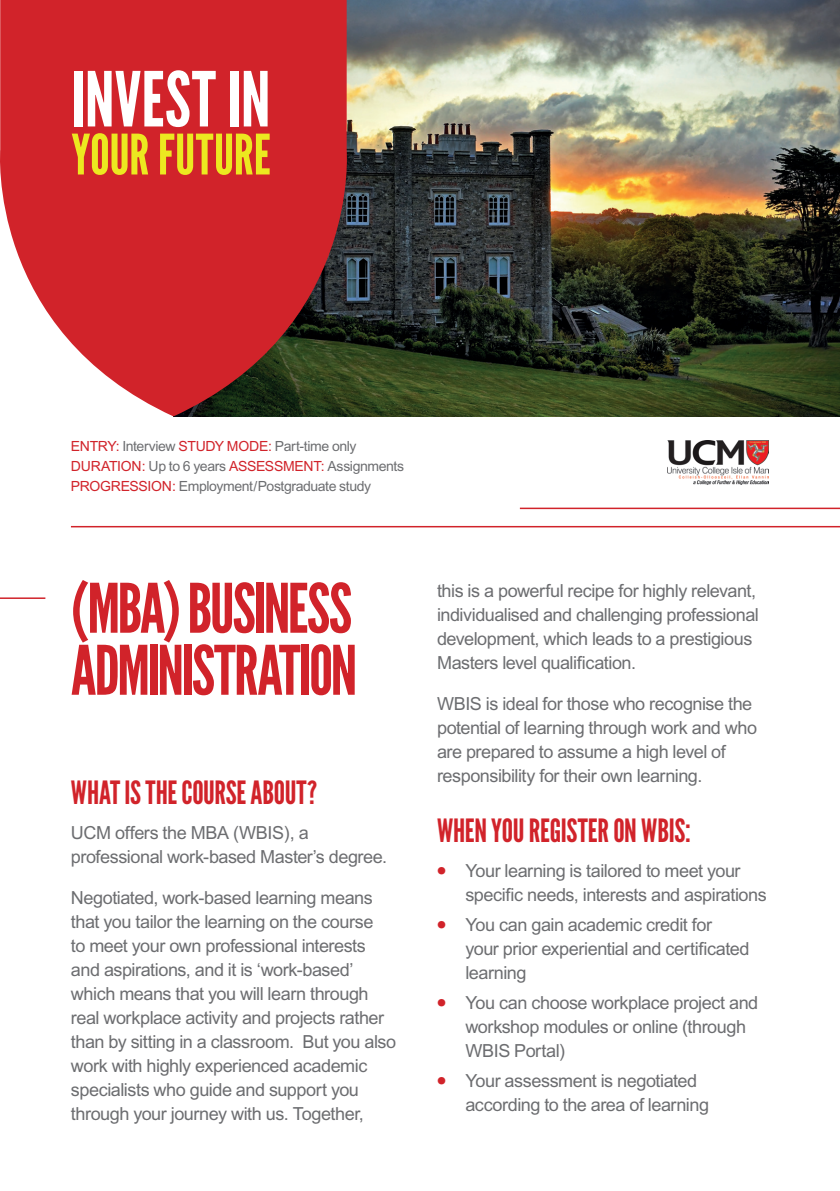
<style>
.page{position:relative;width:840px;height:1191px;background:#fff}
.page>*{position:absolute;margin:0;border:0;box-sizing:border-box;transform-origin:0 0}
.t1{font:75.6px "League Gothic";color:#fff}
.t2{font:68px/62px "League Gothic";letter-spacing:-.035em;color:#d1232a}
.t3{font:55.6px "League Gothic";letter-spacing:-.005em;color:#ece820}
.t4{font:32px "League Gothic";letter-spacing:-.01em;color:#d1232a}
.t5{font:18px/24px "RB Arial";letter-spacing:-.025em;color:#6c6d70}
.t6{font:14px/20px "RB Arial";letter-spacing:-.025em;color:#6c6d70}
.s1{color:#d1232a}
</style>
<div class="page">
<hr style="left:0;top:597px;width:45px;height:2px;background:#d1232a">
<img style="left:360px;top:0;width:479px;height:416px">
<svg style="left:0;top:0;width:360px;height:416px;background:#c1383c"></svg>
<hr style="left:71px;top:526px;width:768px;height:1px;background:#d1232a">
<hr style="left:519px;top:507px;width:320px;height:2px;background:#d1232a">
<img style="left:667px;top:440px;width:101px;height:44px">
<p class="t1" style="left:71px;top:54px;width:200px">INVEST IN</p>
<p class="t3" style="left:71px;top:121px;width:201px">YOUR FUTURE</p>
<p class="t6" style="left:71px;top:436px;width:287px"><span class="s1">ENTRY:</span> Interview <span class="s1">STUDY MODE:</span> Part-time only</p>
<p class="t6" style="left:71px;top:456px;width:334px"><span class="s1">DURATION:</span> Up to 6 years <span class="s1">ASSESSMENT:</span> Assignments<br><span class="s1">PROGRESSION:</span> Employment/Postgraduate study</p>
<p class="t2" style="left:71px;top:578px;width:288px">(MBA) BUSINESS<br>ADMINISTRATION</p>
<p class="t4" style="left:71px;top:773px;width:248px">WHAT IS THE COURSE ABOUT?</p>
<p class="t5" style="left:71px;top:820px;width:317px">UCM offers the MBA (WBIS), a professional work-based Master’s degree.</p>
<p class="t5" style="left:71px;top:885px;width:326px">Negotiated, work-based learning means that you tailor the learning on the course<br>to meet your own professional interests and aspirations, and it is ‘work-based’ which means that you will learn through real workplace activity and projects rather than by sitting in a classroom. But you also work with highly experienced academic specialists who guide and support you through your journey with us. Together,</p>
<p class="t5" style="left:437px;top:578px;width:323px">this is a powerful recipe for highly relevant, individualised and challenging professional development, which leads to a prestigious Masters level qualification.</p>
<p class="t5" style="left:437px;top:691px;width:321px">WBIS is ideal for those who recognise the potential of learning through work and who are prepared to assume a high level of responsibility for their own learning.</p>
<p class="t4" style="left:437px;top:811px;width:255px">WHEN YOU REGISTER ON WBIS:</p>
<p class="t5" style="left:465px;top:859px;width:303px;text-indent:-28px"><span class="s1">•</span> Your learning is tailored to meet your specific needs, interests and aspirations</p>
<p class="t5" style="left:465px;top:912px;width:285px;text-indent:-28px"><span class="s1">•</span> You can gain academic credit for your prior experiential and certificated learning</p>
<p class="t5" style="left:465px;top:990px;width:294px;text-indent:-28px"><span class="s1">•</span> You can choose workplace project and workshop modules or online (through<br>WBIS Portal)</p>
<p class="t5" style="left:465px;top:1068px;width:245px;text-indent:-28px"><span class="s1">•</span> Your assessment is negotiated according to the area of learning</p>
</div>
